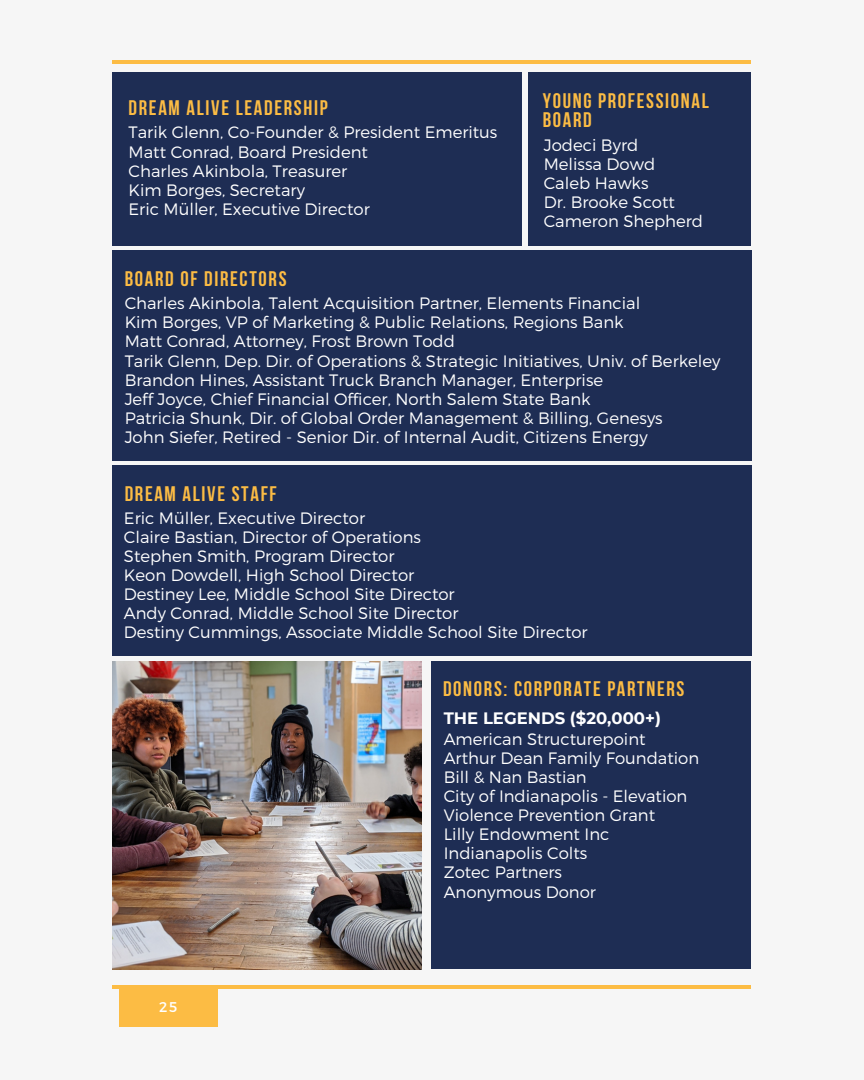
<style>
.page{position:relative;width:864px;height:1080px;background:#f6f6f6}
.page>*{position:absolute;margin:0;border:0;box-sizing:border-box;transform-origin:0 0}
.t1{font:700 21px/19.2px "Bebas Neue";letter-spacing:.08em;color:#fcbc44}
.t2{font:300 16.5px/19.2px "Montserrat";color:#fff}
.t3{font:700 16.5px "Montserrat";color:#fff}
.t4{font:14.1px "Montserrat";color:#fff}
</style>
<div class="page">
<hr style="left:112px;top:61px;width:639px;height:3px;background:#fcbc44">
<div style="left:119px;top:987px;width:99px;height:39px;background:#fcbc44"></div>
<hr style="left:112px;top:985px;width:639px;height:4px;background:#fcbc44">
<div style="left:112px;top:72px;width:409px;height:174px;background:#1e2d54"></div>
<div style="left:112px;top:250px;width:639px;height:211px;background:#1e2d54"></div>
<div style="left:528px;top:72px;width:222px;height:174px;background:#1e2d54"></div>
<div style="left:112px;top:466px;width:639px;height:190px;background:#1e2d54"></div>
<img style="left:112px;top:661px;width:309px;height:308px">
<div style="left:431px;top:661px;width:320px;height:308px;background:#1e2d54"></div>
<p class="t1" style="left:129px;top:100px;width:201px">DREAM ALIVE LEADERSHIP</p>
<p class="t2" style="left:129px;top:122px;width:370px">Tarik Glenn, Co-Founder &amp; President Emeritus<br>Matt Conrad, Board President<br>Charles Akinbola, Treasurer<br>Kim Borges, Secretary<br>Eric Müller, Executive Director</p>
<p class="t1" style="left:543px;top:94px;width:168px">YOUNG PROFESSIONAL<br>BOARD</p>
<p class="t2" style="left:544px;top:134px;width:161px">Jodeci Byrd<br>Melissa Dowd<br>Caleb Hawks<br>Dr. Brooke Scott<br>Cameron Shepherd</p>
<p class="t1" style="left:125px;top:271px;width:163px">BOARD OF DIRECTORS</p>
<p class="t2" style="left:125px;top:293px;width:597px">Charles Akinbola, Talent Acquisition Partner, Elements Financial<br>Kim Borges, VP of Marketing &amp; Public Relations, Regions Bank<br>Matt Conrad, Attorney, Frost Brown Todd<br>Tarik Glenn, Dep. Dir. of Operations &amp; Strategic Initiatives, Univ. of Berkeley Brandon Hines, Assistant Truck Branch Manager, Enterprise<br>Jeff Joyce, Chief Financial Officer, North Salem State Bank<br>Patricia Shunk, Dir. of Global Order Management &amp; Billing, Genesys<br>John Siefer, Retired - Senior Dir. of Internal Audit, Citizens Energy</p>
<p class="t1" style="left:125px;top:486px;width:154px">DREAM ALIVE STAFF</p>
<p class="t2" style="left:124px;top:507px;width:465px">Eric Müller, Executive Director<br>Claire Bastian, Director of Operations<br>Stephen Smith, Program Director<br>Keon Dowdell, High School Director<br>Destiney Lee, Middle School Site Director<br>Andy Conrad, Middle School Site Director<br>Destiny Cummings, Associate Middle School Site Director</p>
<p class="t1" style="left:443px;top:682px;width:243px">DONORS: CORPORATE PARTNERS</p>
<p class="t3" style="left:444px;top:708px;width:219px">THE LEGENDS ($20,000+)</p>
<p class="t2" style="left:444px;top:728px;width:257px">American Structurepoint<br>Arthur Dean Family Foundation<br>Bill &amp; Nan Bastian<br>City of Indianapolis - Elevation<br>Violence Prevention Grant<br>Lilly Endowment Inc<br>Indianapolis Colts<br>Zotec Partners<br>Anonymous Donor</p>
<p class="t4" style="left:159px;top:998px;width:20px">25</p>
</div>
